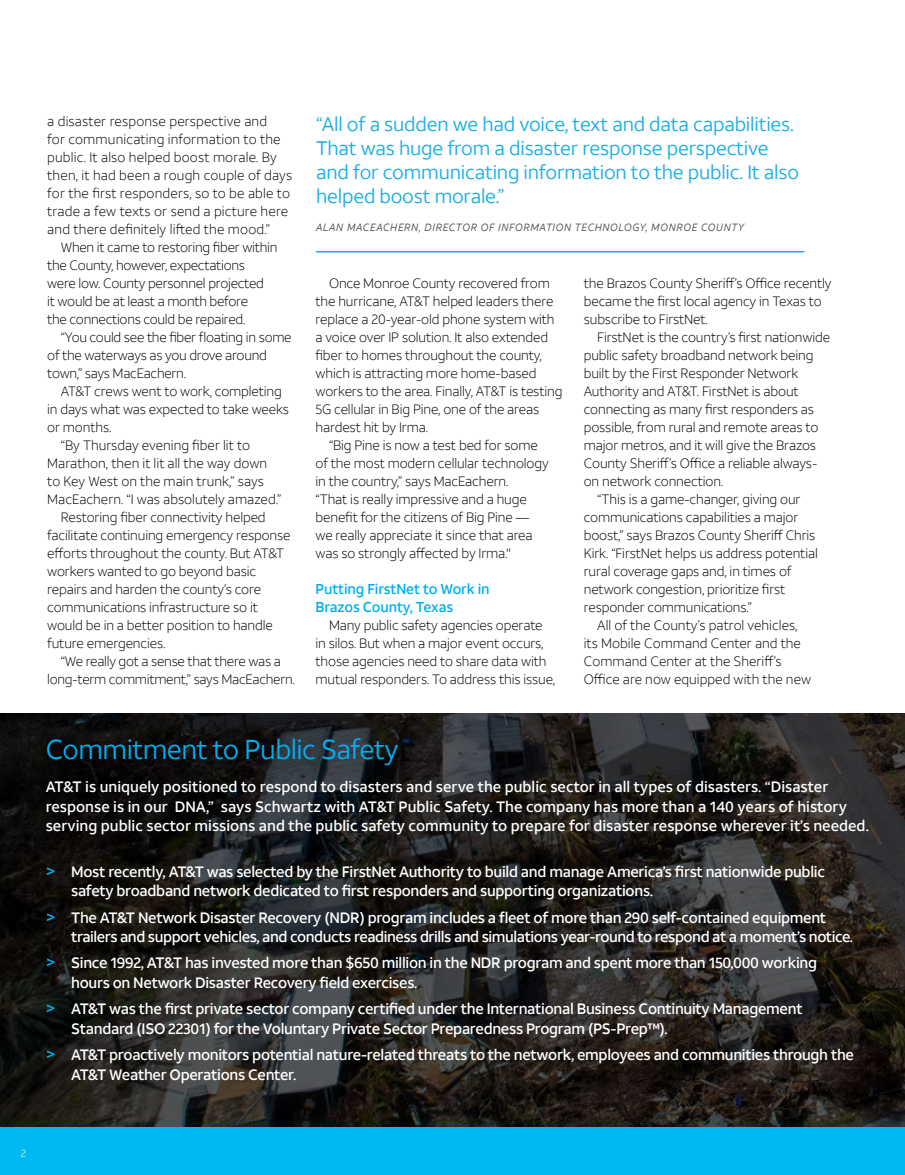
<style>
.page{position:relative;width:905px;height:1175px;background:#fff}
.page>*{position:absolute;margin:0;border:0;box-sizing:border-box;transform-origin:0 0}
.t1{font:27.3px "ATT Aleck Sans";letter-spacing:-.02em;color:#00aeef}
.t2{font:19.5px/24px "ATT Aleck Sans";letter-spacing:-.01em;color:#19aee5}
.t3{font:500 15px/19.5px "ATT Aleck Sans";letter-spacing:-.02em;color:#fff}
.t4{font:500 15px/19.5px "ATT Aleck Sans";color:#fff}
.t5{font:500 14.25px/18px "ATT Aleck Sans";letter-spacing:-.01em;color:#00aeef}
.t6{font:300 13.5px/18px "ATT Aleck Sans";letter-spacing:-.01em;color:#000}
.t7{font:300 13.5px/18px "ATT Aleck Sans";letter-spacing:.01em;color:#000}
.t8{font:italic 10.5px "ATT Aleck Sans";letter-spacing:.06em;color:#565659}
.t9{font:300 10.5px "ATT Aleck Sans";color:#fff}
.s1{font-size:16.5px;color:#00aeef}
</style>
<div class="page">
<svg style="left:0;top:713px;width:904px;height:414px;background:#22201e"></svg>
<div style="left:0;top:1127px;width:904px;height:47px;background:#00b9f1"></div>
<hr style="left:316px;top:251px;width:488px;height:1px;background:#19aee5">
<p class="t7" style="left:47px;top:112px;width:246px">a disaster response perspective and<br>for communicating information to the public. It also helped boost morale. By then, it had been a rough couple of days for the first responders, so to be able to trade a few texts or send a picture here and there definitely lifted the mood.”</p>
<p class="t6" style="left:47px;top:238px;width:232px;text-indent:14px">When it came to restoring fiber within the County, however, expectations<br>were low. County personnel projected<br>it would be at least a month before<br>the connections could be repaired.</p>
<p class="t6" style="left:47px;top:328px;width:246px;text-indent:14px">“You could see the fiber floating in some of the waterways as you drove around town,” says MacEachern.</p>
<p class="t6" style="left:61px;top:382px;width:223px">AT&amp;T crews went to work, completing</p>
<p class="t6" style="left:47px;top:400px;width:243px">in days what was expected to take weeks</p>
<p class="t6" style="left:47px;top:418px;width:66px">or months.</p>
<p class="t6" style="left:61px;top:436px;width:191px">“By Thursday evening fiber lit to</p>
<p class="t6" style="left:47px;top:454px;width:221px">Marathon, then it lit all the way down</p>
<p class="t6" style="left:47px;top:472px;width:218px">to Key West on the main trunk,” says</p>
<p class="t6" style="left:47px;top:490px;width:235px">MacEachern. “I was absolutely amazed.”</p>
<p class="t6" style="left:61px;top:508px;width:206px">Restoring fiber connectivity helped</p>
<p class="t6" style="left:47px;top:526px;width:245px">facilitate continuing emergency response</p>
<p class="t6" style="left:47px;top:544px;width:238px">efforts throughout the county. But AT&amp;T</p>
<p class="t6" style="left:47px;top:562px;width:210px">workers wanted to go beyond basic</p>
<p class="t6" style="left:47px;top:580px;width:215px">repairs and harden the county’s core</p>
<p class="t6" style="left:47px;top:598px;width:212px">communications infrastructure so it</p>
<p class="t6" style="left:47px;top:616px;width:227px">would be in a better position to handle</p>
<p class="t6" style="left:47px;top:634px;width:120px">future emergencies.</p>
<p class="t6" style="left:61px;top:652px;width:222px">“We really got a sense that there was a</p>
<p class="t6" style="left:47px;top:670px;width:249px">long-term commitment,” says MacEachern.</p>
<h2 class="t2" style="left:316px;top:112px;width:484px">“All of a sudden we had voice, text and data capabilities.<br>That was huge from a disaster response perspective and for communicating information to the public. It also helped boost morale.”</h2>
<p class="t8" style="left:316px;top:221px;width:429px">ALAN MACEACHERN, DIRECTOR OF INFORMATION TECHNOLOGY, MONROE COUNTY</p>
<p class="t6" style="left:329px;top:274px;width:222px">Once Monroe County recovered from</p>
<p class="t6" style="left:315px;top:292px;width:239px">the hurricane, AT&amp;T helped leaders there</p>
<p class="t6" style="left:315px;top:310px;width:240px">replace a 20-year-old phone system with</p>
<p class="t6" style="left:315px;top:328px;width:234px">a voice over IP solution. It also extended</p>
<p class="t6" style="left:315px;top:346px;width:228px">fiber to homes throughout the county,</p>
<p class="t6" style="left:315px;top:364px;width:222px">which is attracting more home-based</p>
<p class="t6" style="left:315px;top:382px;width:248px">workers to the area. Finally, AT&amp;T is testing</p>
<p class="t6" style="left:315px;top:400px;width:225px">5G cellular in Big Pine, one of the areas</p>
<p class="t6" style="left:315px;top:418px;width:114px">hardest hit by Irma.</p>
<p class="t6" style="left:329px;top:436px;width:210px">“Big Pine is now a test bed for some</p>
<p class="t6" style="left:315px;top:454px;width:235px">of the most modern cellular technology</p>
<p class="t6" style="left:315px;top:472px;width:194px">in the country,” says MacEachern.</p>
<p class="t6" style="left:315px;top:490px;width:213px">“That is really impressive and a huge</p>
<p class="t6" style="left:315px;top:508px;width:215px">benefit for the citizens of Big Pine —</p>
<p class="t6" style="left:315px;top:526px;width:219px">we really appreciate it since that area</p>
<p class="t6" style="left:315px;top:544px;width:197px">was so strongly affected by Irma."</p>
<p class="t5" style="left:315px;top:580px;width:176px">Putting FirstNet to Work in<br>Brazos County, Texas</p>
<p class="t6" style="left:315px;top:616px;width:241px;text-indent:14px">Many public safety agencies operate in silos. But when a major event occurs, those agencies need to share data with mutual responders. To address this issue,</p>
<p class="t6" style="left:583px;top:274px;width:249px">the Brazos County Sheriff’s Office recently became the first local agency in Texas to subscribe to FirstNet.</p>
<p class="t6" style="left:597px;top:328px;width:234px">FirstNet is the country’s first nationwide</p>
<p class="t6" style="left:583px;top:346px;width:231px">public safety broadband network being</p>
<p class="t6" style="left:583px;top:364px;width:216px">built by the First Responder Network</p>
<p class="t6" style="left:583px;top:382px;width:216px">Authority and AT&amp;T. FirstNet is about</p>
<p class="t6" style="left:583px;top:400px;width:232px">connecting as many first responders as</p>
<p class="t6" style="left:583px;top:418px;width:236px">possible, from rural and remote areas to</p>
<p class="t6" style="left:583px;top:436px;width:234px">major metros, and it will give the Brazos</p>
<p class="t6" style="left:583px;top:454px;width:235px">County Sheriff’s Office a reliable always-</p>
<p class="t6" style="left:583px;top:472px;width:141px">on network connection.</p>
<p class="t6" style="left:597px;top:490px;width:205px">“This is a game-changer, giving our</p>
<p class="t6" style="left:583px;top:508px;width:216px">communications capabilities a major</p>
<p class="t6" style="left:583px;top:526px;width:233px">boost,” says Brazos County Sheriff Chris</p>
<p class="t6" style="left:583px;top:544px;width:236px">Kirk. “FirstNet helps us address potential</p>
<p class="t6" style="left:583px;top:562px;width:209px">rural coverage gaps and, in times of</p>
<p class="t6" style="left:583px;top:580px;width:203px">network congestion, prioritize first</p>
<p class="t6" style="left:583px;top:598px;width:170px">responder communications.”</p>
<p class="t6" style="left:597px;top:616px;width:202px">All of the County’s patrol vehicles,</p>
<p class="t6" style="left:583px;top:634px;width:219px">its Mobile Command Center and the</p>
<p class="t6" style="left:583px;top:652px;width:199px">Command Center at the Sheriff’s</p>
<p class="t6" style="left:583px;top:670px;width:229px">Office are now equipped with the new</p>
<h1 class="t1" style="left:46px;top:733px;width:354px">Commitment to Public Safety</h1>
<p class="t4" style="left:46px;top:777px;width:824px">AT&amp;T is uniquely positioned to respond to disasters and serve the public sector in all types of disasters. “Disaster response is in our DNA,” says Schwartz with AT&amp;T Public Safety. The company has more than a 140 years of history serving public sector missions and the public safety community to prepare for disaster response wherever it’s needed.</p>
<p class="t3" style="left:71px;top:862px;width:755px;text-indent:-25px"><span class="s1">&gt;</span> Most recently, AT&amp;T was selected by the FirstNet Authority to build and manage America’s first nationwide public safety broadband network dedicated to first responders and supporting organizations.</p>
<p class="t3" style="left:71px;top:907px;width:783px;text-indent:-25px"><span class="s1">&gt;</span> The AT&amp;T Network Disaster Recovery (NDR) program includes a fleet of more than 290 self-contained equipment trailers and support vehicles, and conducts readiness drills and simulations year-round to respond at a moment’s notice.</p>
<p class="t3" style="left:71px;top:953px;width:747px;text-indent:-25px"><span class="s1">&gt;</span> Since 1992, AT&amp;T has invested more than $650 million in the NDR program and spent more than 150,000 working hours on Network Disaster Recovery field exercises.</p>
<p class="t3" style="left:71px;top:999px;width:733px;text-indent:-25px"><span class="s1">&gt;</span> AT&amp;T was the first private sector company certified under the International Business Continuity Management<br>Standard (ISO 22301) for the Voluntary Private Sector Preparedness Program (PS-Prep™).</p>
<p class="t3" style="left:71px;top:1045px;width:784px;text-indent:-26px"><span class="s1">&gt;</span> AT&amp;T proactively monitors potential nature-related threats to the network, employees and communities through the<br>AT&amp;T Weather Operations Center.</p>
<p class="t9" style="left:21px;top:1147px;width:7px">2</p>
</div>
